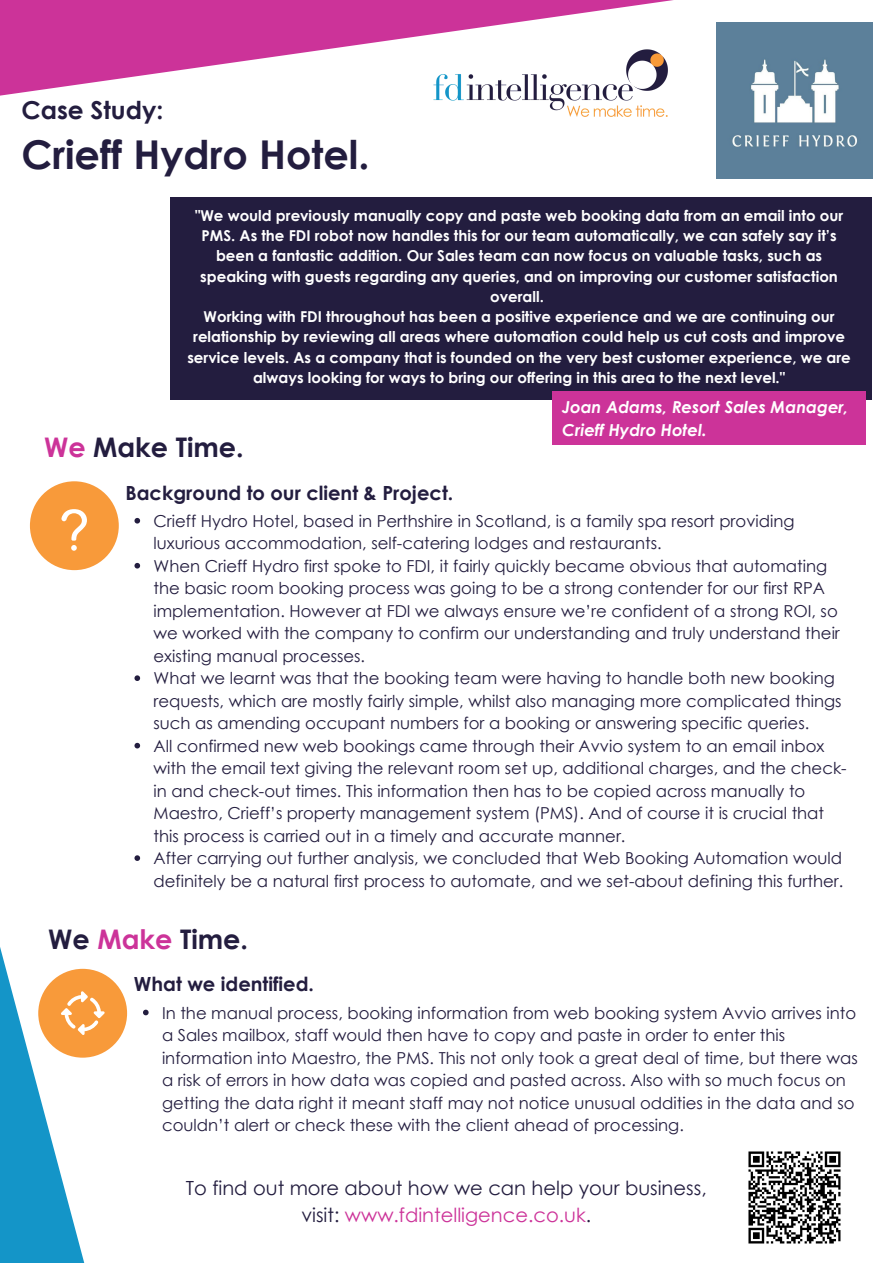
<style>
.page{position:relative;width:893px;height:1264px;background:#fff}
.page>*{position:absolute;margin:0;border:0;box-sizing:border-box;transform-origin:0 0}
.t1{font:700 39.75px "Century Gothic";color:#231d3f}
.t2{font:700 27px "Century Gothic";color:#231d3f}
.t3{font:700 24.75px "Century Gothic";color:#231d3f}
.t4{font:19.5px/27px "Century Gothic";color:#231d3f;text-align:center}
.t5{font:700 19.5px "Century Gothic";color:#231d3f}
.t6{font:16.5px/22.5px "Century Gothic";color:#231d3f}
.t7{font:italic 700 16.5px/22.5px "Century Gothic";color:#fff}
.t8{font:700 15px/20.2px "Century Gothic";color:#fff;text-align:center}
.s1{color:#c39}
</style>
<div class="page">
<svg style="left:0;top:0;width:873px;height:96px;fill:#c39"></svg>
<img style="left:421px;top:48px;width:261px;height:69px">
<svg style="left:134px;top:518px;width:6px;height:5px"></svg>
<svg style="left:134px;top:563px;width:6px;height:5px"></svg>
<svg style="left:134px;top:675px;width:6px;height:6px"></svg>
<svg style="left:134px;top:742px;width:6px;height:6px"></svg>
<svg style="left:134px;top:855px;width:6px;height:6px"></svg>
<div style="left:30px;top:481px;width:89px;height:89px;background:#f89a3a;border-radius:50%"></div>
<svg style="left:61px;top:509px;width:26px;height:41px"></svg>
<svg style="left:0;top:947px;width:98px;height:315px"></svg>
<div style="left:38px;top:968px;width:89px;height:89px;background:#f89a3a;border-radius:50%"></div>
<svg style="left:61px;top:991px;width:44px;height:44px"></svg>
<svg style="left:143px;top:1009px;width:6px;height:6px"></svg>
<img style="left:716px;top:22px;width:156px;height:157px">
<img style="left:748px;top:1151px;width:93px;height:93px">
<div style="left:170px;top:197px;width:701px;height:203px;background:#231d3f"></div>
<div style="left:552px;top:391px;width:313px;height:54px;background:#c39"></div>
<h3 class="t3" style="left:21px;top:94px;width:143px">Case Study:</h3>
<h1 class="t1" style="left:21px;top:129px;width:349px">Crieff Hydro Hotel.</h1>
<p class="t8" style="left:187px;top:205px;width:665px">"We would previously manually copy and paste web booking data from an email into our PMS. As the FDI robot now handles this for our team automatically, we can safely say it’s been a fantastic addition. Our Sales team can now focus on valuable tasks, such as speaking with guests regarding any queries, and on improving our customer satisfaction overall.<br>Working with FDI throughout has been a positive experience and we are continuing our relationship by reviewing all areas where automation could help us cut costs and improve service levels. As a company that is founded on the very best customer experience, we are always looking for ways to bring our offering in this area to the next level."</p>
<p class="t7" style="left:562px;top:395px;width:287px">Joan Adams, Resort Sales Manager,<br>Crieff Hydro Hotel.</p>
<h2 class="t2" style="left:44px;top:430px;width:201px"><span class="s1">We</span> Make Time.</h2>
<p class="t5" style="left:125px;top:480px;width:329px">Background to our client &amp; Project.</p>
<p class="t6" style="left:153px;top:509px;width:694px">Crieff Hydro Hotel, based in Perthshire in Scotland, is a family spa resort providing luxurious accommodation, self-catering lodges and restaurants.<br>When Crieff Hydro first spoke to FDI, it fairly quickly became obvious that automating the basic room booking process was going to be a strong contender for our first RPA implementation. However at FDI we always ensure we’re confident of a strong ROI, so we worked with the company to confirm our understanding and truly understand their existing manual processes.<br>What we learnt was that the booking team were having to handle both new booking requests, which are mostly fairly simple, whilst also managing more complicated things such as amending occupant numbers for a booking or answering specific queries.<br>All confirmed new web bookings came through their Avvio system to an email inbox with the email text giving the relevant room set up, additional charges, and the check&shy;in and check-out times. This information then has to be copied across manually to Maestro, Crieff’s property management system (PMS). And of course it is crucial that this process is carried out in a timely and accurate manner.<br>After carrying out further analysis, we concluded that Web Booking Automation would definitely be a natural first process to automate, and we set-about defining this further.</p>
<h2 class="t2" style="left:48px;top:921px;width:201px">We <span class="s1">Make</span> Time.</h2>
<p class="t5" style="left:134px;top:971px;width:181px">What we identified.</p>
<p class="t6" style="left:162px;top:1000px;width:697px">In the manual process, booking information from web booking system Avvio arrives into a Sales mailbox, staff would then have to copy and paste in order to enter this information into Maestro, the PMS. This not only took a great deal of time, but there was a risk of errors in how data was copied and pasted across. Also with so much focus on getting the data right it meant staff may not notice unusual oddities in the data and so couldn’t alert or check these with the client ahead of processing.</p>
<p class="t4" style="left:186px;top:1174px;width:522px">To find out more about how we can help your business, visit: <span class="s1">www.fdintelligence.co.uk</span>.</p>
</div>
